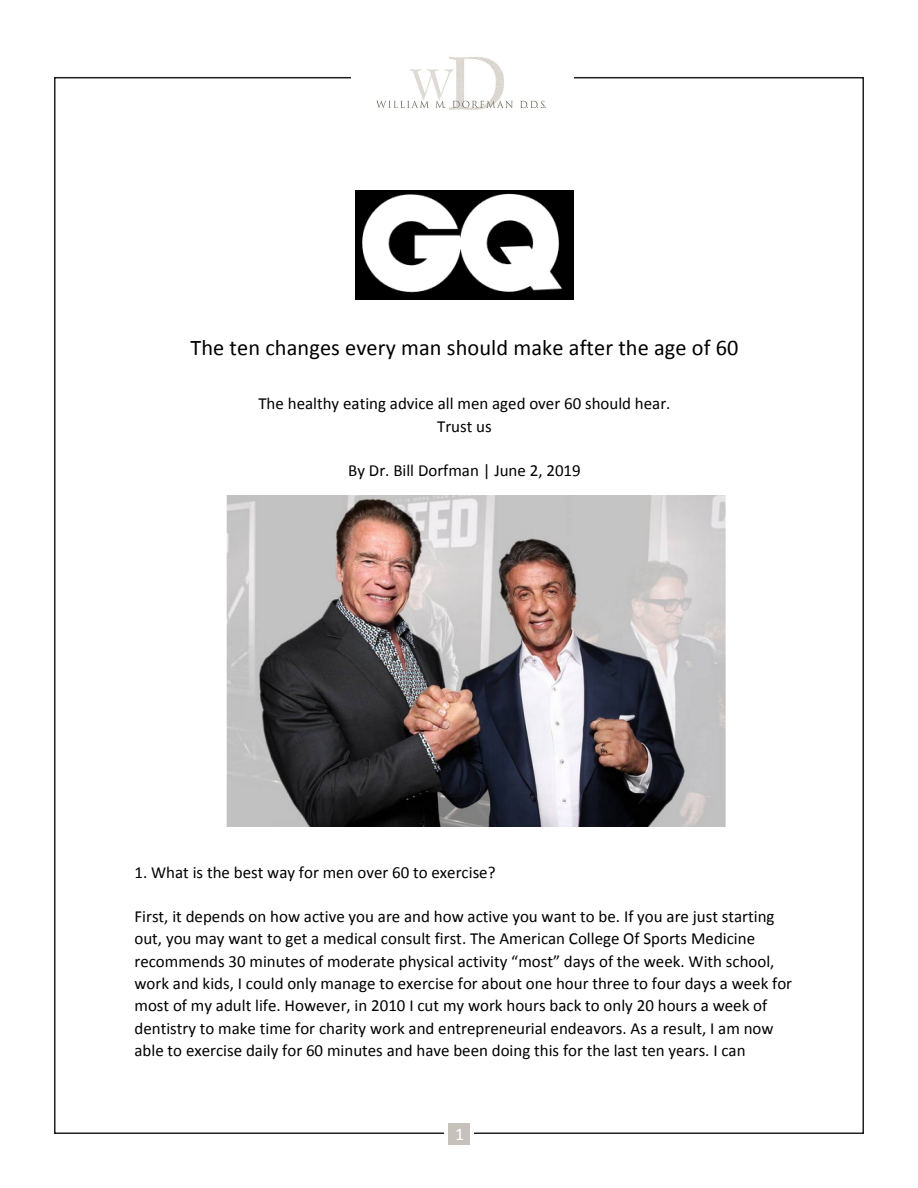
<style>
.page{position:relative;width:918px;height:1188px;background:#fff}
.page>*{position:absolute;margin:0;border:0;box-sizing:border-box;transform-origin:0 0}
.t1{font:22.35px "Calibri";letter-spacing:.005em;color:#000}
.t2{font:18px "Calibri";color:#fff}
.t3{font:16.95px/22.4px "Calibri";color:#000;text-align:center}
</style>
<div class="page">
<img style="left:376px;top:56px;width:170px;height:54px">
<div style="left:448px;top:1123px;width:22px;height:22px;background:#c6c1bb"></div>
<img style="left:355px;top:191px;width:219px;height:108px">
<img style="left:227px;top:495px;width:499px;height:331px">
<p class="t1" style="left:190px;top:334px;width:550px">The ten changes every man should make after the age of 60</p>
<p class="t3" style="left:258px;top:392px;width:414px">The healthy eating advice all men aged over 60 should hear.<br>Trust us</p>
<p class="t3" style="left:348px;top:460px;width:234px">By Dr. Bill Dorfman | June 2, 2019</p>
<p class="t3" style="left:134px;top:861px;width:363px">1. What is the best way for men over 60 to exercise?</p>
<p class="t3" style="left:134px;top:905px;width:659px;text-align:left">First, it depends on how active you are and how active you want to be. If you are just starting out, you may want to get a medical consult first. The American College Of Sports Medicine recommends 30 minutes of moderate physical activity “most” days of the week. With school, work and kids, I could only manage to exercise for about one hour three to four days a week for most of my adult life. However, in 2010 I cut my work hours back to only 20 hours a week of dentistry to make time for charity work and entrepreneurial endeavors. As a result, I am now able to exercise daily for 60 minutes and have been doing this for the last ten years. I can</p>
<p class="t2" style="left:455px;top:1123px;width:11px">1</p>
</div>
